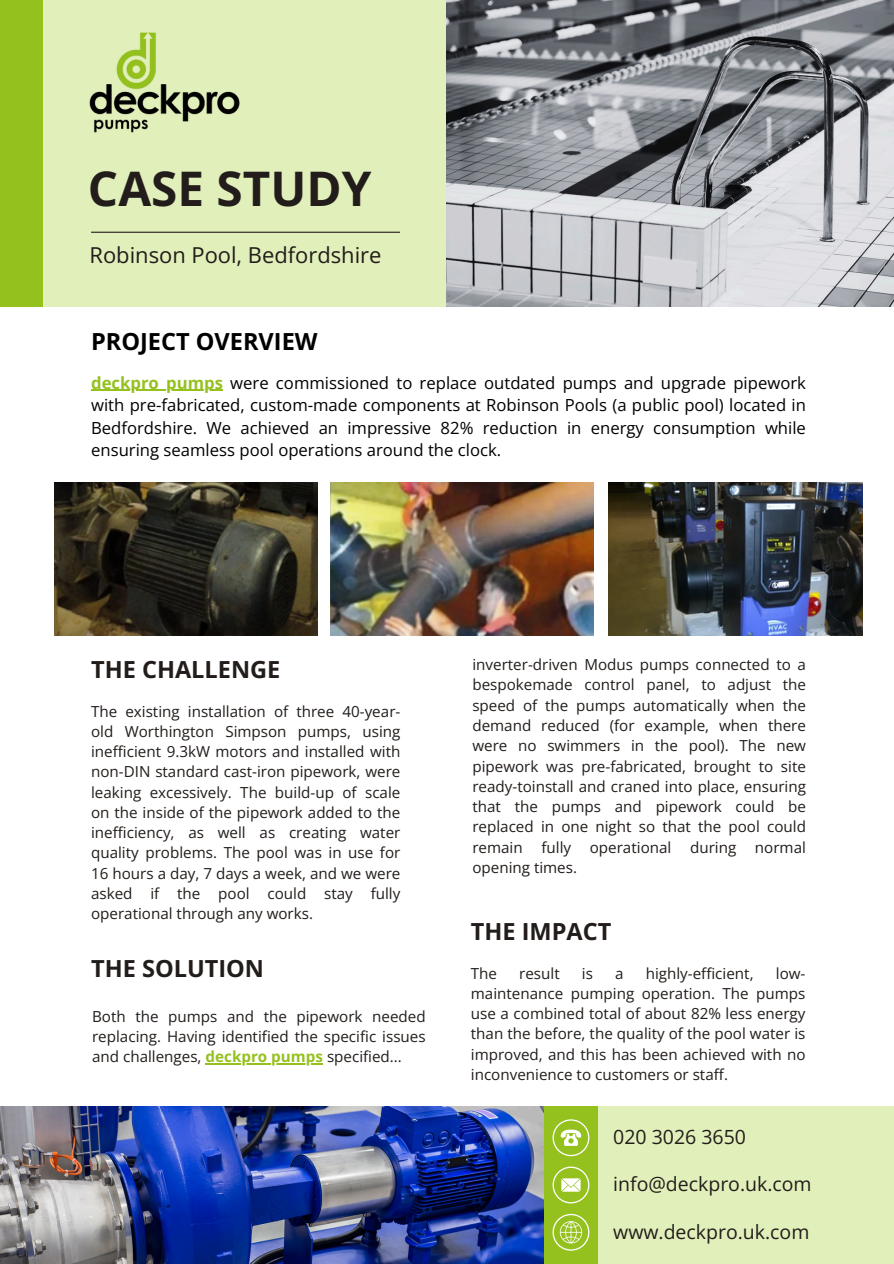
<style>
.page{position:relative;width:894px;height:1264px;background:#fff}
.page>*{position:absolute;margin:0;border:0;box-sizing:border-box;transform-origin:0 0}
.t1{font:700 47.7px "Open Sans";color:#221d1a}
.t2{font:700 23.55px "Open Sans";color:#221d1a}
.t3{font:700 23.55px "Open Sans";color:#000}
.t4{font:21.9px "Open Sans";color:#221d1a}
.t5{font:19.5px "Open Sans";color:#221d1a}
.t6{font:16.65px/22.5px "Open Sans";color:#000;text-align:justify}
.t7{font:15.15px/20.2px "Open Sans";color:#221d1a;text-align:justify}
.s1{font-weight:700;color:#95c11f}
</style>
<div class="page">
<div style="left:543px;top:1106px;width:350px;height:157px;background:#e1efbb"></div>
<div style="left:543px;top:1106px;width:55px;height:157px;background:#95c11f"></div>
<div style="left:43px;top:0;width:403px;height:307px;background:#e1efbb"></div>
<div style="left:0;top:0;width:43px;height:307px;background:#95c11f"></div>
<img style="left:446px;top:0;width:447px;height:307px">
<img style="left:0;top:1106px;width:543px;height:157px">
<svg style="left:552px;top:1213px;width:37px;height:37px"></svg>
<svg style="left:552px;top:1119px;width:37px;height:37px"></svg>
<svg style="left:552px;top:1166px;width:37px;height:37px"></svg>
<hr style="left:91px;top:232px;width:309px;height:1px;background:#221d1a">
<img style="left:89px;top:32px;width:151px;height:101px">
<img style="left:54px;top:483px;width:263px;height:152px">
<img style="left:331px;top:483px;width:262px;height:152px">
<img style="left:608px;top:483px;width:254px;height:153px">
<hr style="left:205px;top:1063px;width:118px;height:1px;background:#95c11f">
<hr style="left:91px;top:390px;width:132px;height:1px;background:#95c11f">
<h2 class="t1" style="left:88px;top:155px;width:285px">CASE STUDY</h2>
<p class="t4" style="left:89px;top:240px;width:293px">Robinson Pool, Bedfordshire</p>
<p class="t3" style="left:91px;top:325px;width:228px">PROJECT OVERVIEW</p>
<p class="t6" style="left:91px;top:371px;width:716px"><span class="s1">deckpro pumps</span> were commissioned to replace outdated pumps and upgrade pipework with pre-fabricated, custom-made components at Robinson Pools (a public pool) located in Bedfordshire. We achieved an impressive 82% reduction in energy consumption while ensuring seamless pool operations around the clock.</p>
<p class="t2" style="left:91px;top:652px;width:191px">THE CHALLENGE</p>
<p class="t7" style="left:91px;top:700px;width:311px">The existing installation of three 40-year&shy;old Worthington Simpson pumps, using inefficient 9.3kW motors and installed with non-DIN standard cast-iron pipework, were leaking excessively. The build-up of scale on the inside of the pipework added to the inefficiency, as well as creating water quality problems. The pool was in use for 16 hours a day, 7 days a week, and we were asked if the pool could stay fully operational through any works.</p>
<p class="t2" style="left:91px;top:952px;width:174px">THE SOLUTION</p>
<p class="t7" style="left:92px;top:1005px;width:335px">Both the pumps and the pipework needed replacing. Having identified the specific issues and challenges, <span class="s1">deckpro pumps</span> specified...</p>
<p class="t7" style="left:472px;top:654px;width:335px">inverter-driven Modus pumps connected to a bespokemade control panel, to adjust the speed of the pumps automatically when the demand reduced (for example, when there were no swimmers in the pool). The new pipework was pre-fabricated, brought to site ready-toinstall and craned into place, ensuring that the pumps and pipework could be replaced in one night so that the pool could remain fully operational during normal opening times.</p>
<p class="t2" style="left:471px;top:914px;width:142px">THE IMPACT</p>
<p class="t7" style="left:471px;top:962px;width:28px">The</p>
<p class="t7" style="left:519px;top:962px;width:42px">result</p>
<p class="t7" style="left:581px;top:962px;width:13px">is</p>
<p class="t7" style="left:615px;top:962px;width:10px">a</p>
<p class="t7" style="left:645px;top:962px;width:109px">highly-efficient,</p>
<p class="t7" style="left:471px;top:962px;width:336px;text-indent:305px">low&shy;maintenance pumping operation. The pumps use a combined total of about 82% less energy than the before, the quality of the pool water is improved, and this has been achieved with no inconvenience to customers or staff.</p>
<h2 class="t5" style="left:613px;top:1123px;width:134px">020 3026 3650</h2>
<p class="t5" style="left:613px;top:1170px;width:200px">info@deckpro.uk.com</p>
<p class="t5" style="left:613px;top:1217px;width:198px">www.deckpro.uk.com</p>
</div>
